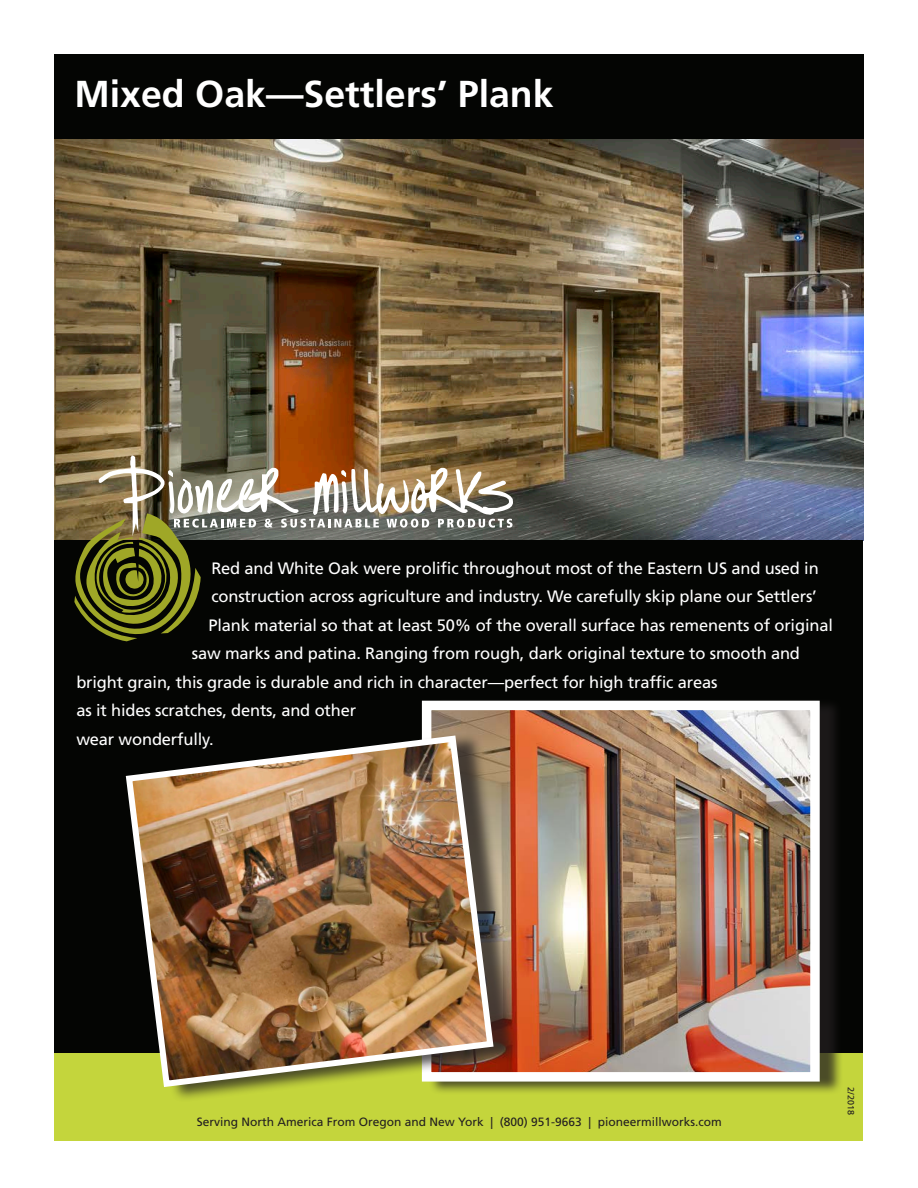
<style>
.page{position:relative;width:918px;height:1188px;background:#fff}
.page>*{position:absolute;margin:0;border:0;box-sizing:border-box;transform-origin:0 0}
.t1{font:700 37.5px "Frutiger LT Std";color:#fff}
.t2{font:16.5px "Frutiger LT Std";letter-spacing:-.01em;color:#fff}
.t3{font:12px "Frutiger LT Std";color:#231f20}
.t4{font:9px "Frutiger LT Std";color:#231f20}
</style>
<div class="page">
<img style="left:54px;top:138px;width:809px;height:402px">
<div style="left:55px;top:540px;width:808px;height:513px;background:#040503"></div>
<div style="left:54px;top:54px;width:809px;height:84px;background:#040503"></div>
<div style="left:55px;top:1053px;width:808px;height:87px;background:#c4d53c"></div>
<svg style="left:74px;top:455px;width:439px;height:186px"></svg>
<div style="left:428px;top:697px;width:415px;height:398px;background:#231f20;opacity:.75"></div>
<img style="left:432px;top:711px;width:378px;height:361px">
<div style="left:422px;top:701px;width:398px;height:381px;border:9px solid #fff"></div>
<div style="left:133px;top:732px;width:387px;height:371px;background:#231f20;opacity:.75"></div>
<img style="left:125px;top:732px;width:372px;height:358px">
<p class="t1" style="left:74px;top:72px;width:481px">Mixed Oak—Settlers’ Plank</p>
<p class="t2" style="left:211px;top:558px;width:609px">Red and White Oak were prolific throughout most of the Eastern US and used in</p>
<p class="t2" style="left:211px;top:587px;width:607px">construction across agriculture and industry. We carefully skip plane our Settlers’</p>
<p class="t2" style="left:208px;top:615px;width:626px">Plank material so that at least 50% of the overall surface has remenents of original</p>
<p class="t2" style="left:192px;top:644px;width:610px">saw marks and patina. Ranging from rough, dark original texture to smooth and</p>
<p class="t2" style="left:76px;top:672px;width:643px">bright grain, this grade is durable and rich in character—perfect for high traffic areas</p>
<p class="t2" style="left:76px;top:701px;width:281px">as it hides scratches, dents, and other</p>
<p class="t2" style="left:76px;top:729px;width:139px">wear wonderfully.</p>
<p class="t3" style="left:197px;top:1115px;width:526px">Serving North America From Oregon and New York | (800) 951-9663 | pioneermillworks.com</p>
<p class="t4" style="left:856px;top:1087px;width:29px;rotate:90deg">2/2018</p>
</div>
